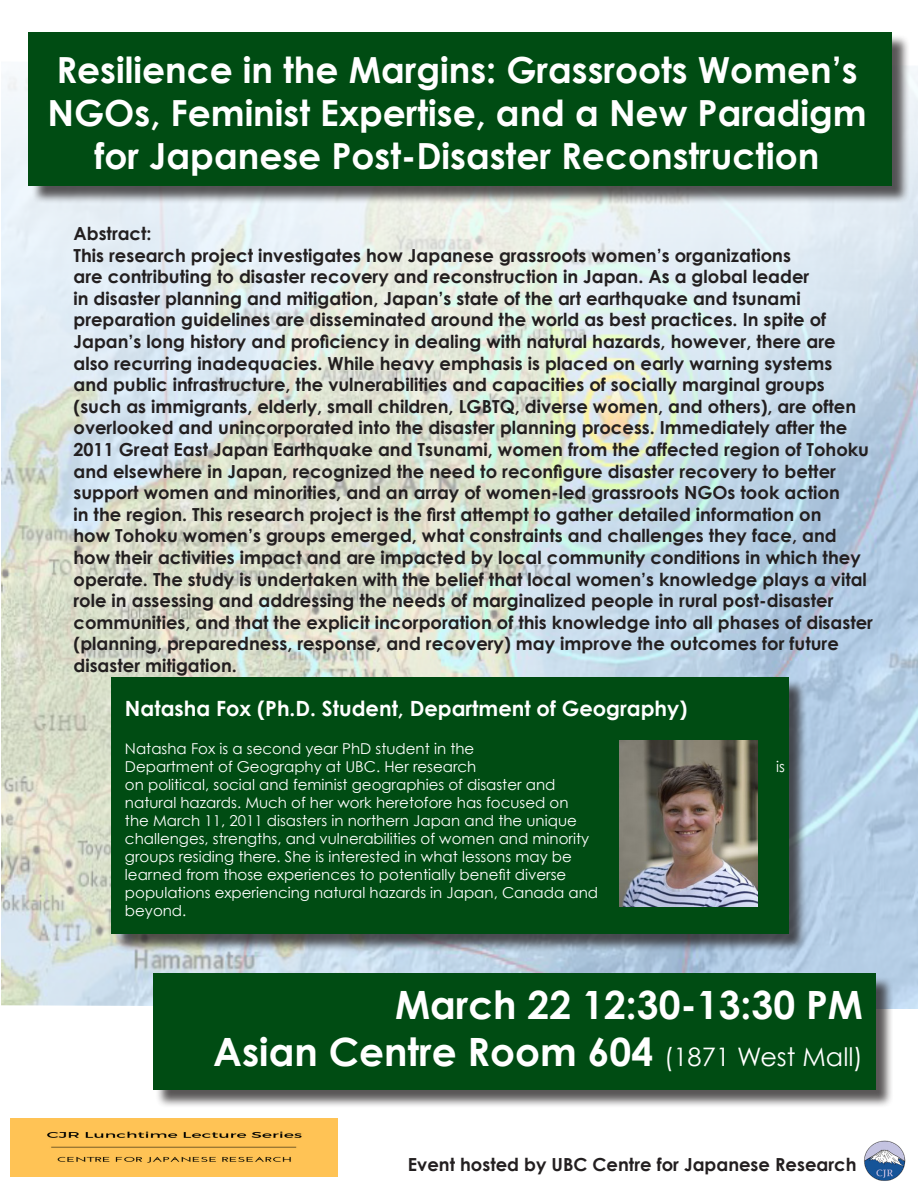
<style>
.page{position:relative;width:918px;height:1188px;background:#fff}
.page>*{position:absolute;margin:0;border:0;box-sizing:border-box;transform-origin:0 0}
.t1{font:700 39px "Century Gothic";color:#fff}
.t2{font:700 36px/43.2px "Century Gothic";color:#fff;text-align:center}
.t3{font:700 21px "Century Gothic";color:#fff}
.t4{font:700 18px/21.6px "Century Gothic";color:#231f20}
.t5{font:15px/18px "Century Gothic";color:#fff}
.s1{font-weight:400;font-size:25.5px}
</style>
<div class="page">
<img style="left:2px;top:66px;width:916px;height:943px">
<div style="left:31px;top:34px;width:879px;height:171px;background:#231f20;opacity:.75"></div>
<div style="left:28px;top:32px;width:864px;height:154px;background:#004c13"></div>
<div style="left:114px;top:679px;width:693px;height:274px;background:#231f20;opacity:.75"></div>
<div style="left:111px;top:677px;width:678px;height:257px;background:#004c13"></div>
<div style="left:155px;top:976px;width:739px;height:133px;background:#231f20;opacity:.75"></div>
<div style="left:153px;top:974px;width:722px;height:116px;background:#004c13"></div>
<img style="left:620px;top:740px;width:137px;height:167px">
<img style="left:864px;top:1141px;width:42px;height:40px">
<img style="left:10px;top:1118px;width:328px;height:59px">
<p class="t2" style="left:47px;top:47px;width:821px">Resilience in the Margins: Grassroots Women’s<br>NGOs, Feminist Expertise, and a New Paradigm for Japanese Post-Disaster Reconstruction</p>
<p class="t4" style="left:74px;top:222px;width:80px">Abstract:</p>
<p class="t4" style="left:74px;top:244px;width:801px">This research project investigates how Japanese grassroots women’s organizations<br>are contributing to disaster recovery and reconstruction in Japan. As a global leader<br>in disaster planning and mitigation, Japan’s state of the art earthquake and tsunami preparation guidelines are disseminated around the world as best practices. In spite of Japan’s long history and proficiency in dealing with natural hazards, however, there are also recurring inadequacies. While heavy emphasis is placed on early warning systems<br>and public infrastructure, the vulnerabilities and capacities of socially marginal groups (such as immigrants, elderly, small children, LGBTQ, diverse women, and others), are often overlooked and unincorporated into the disaster planning process. Immediately after the 2011 Great East Japan Earthquake and Tsunami, women from the affected region of Tohoku and elsewhere in Japan, recognized the need to reconfigure disaster recovery to better support women and minorities, and an array of women-led grassroots NGOs took action<br>in the region. This research project is the first attempt to gather detailed information on<br>how Tohoku women’s groups emerged, what constraints and challenges they face, and how their activities impact and are impacted by local community conditions in which they operate. The study is undertaken with the belief that local women’s knowledge plays a vital role in assessing and addressing the needs of marginalized people in rural post-disaster communities, and that the explicit incorporation of this knowledge into all phases of disaster (planning, preparedness, response, and recovery) may improve the outcomes for future disaster mitigation.</p>
<p class="t3" style="left:125px;top:695px;width:564px">Natasha Fox (Ph.D. Student, Department of Geography)</p>
<p class="t5" style="left:125px;top:739px;width:353px">Natasha Fox is a second year PhD student in the<br>Department of Geography at UBC. Her research</p>
<p class="t5" style="left:125px;top:775px;width:475px">on political, social and feminist geographies of disaster and natural hazards. Much of her work heretofore has focused on<br>the March 11, 2011 disasters in northern Japan and the unique challenges, strengths, and vulnerabilities of women and minority groups residing there. She is interested in what lessons may be learned from those experiences to potentially benefit diverse populations experiencing natural hazards in Japan, Canada and beyond.</p>
<p class="t5" style="left:776px;top:757px;width:10px">is</p>
<p class="t1" style="left:395px;top:981px;width:470px">March 22 12:30-13:30 PM</p>
<p class="t1" style="left:213px;top:1027px;width:651px">Asian Centre Room 604 <span class="s1">(1871 West Mall)</span></p>
<p class="t4" style="left:408px;top:1153px;width:450px">Event hosted by UBC Centre for Japanese Research</p>
</div>
